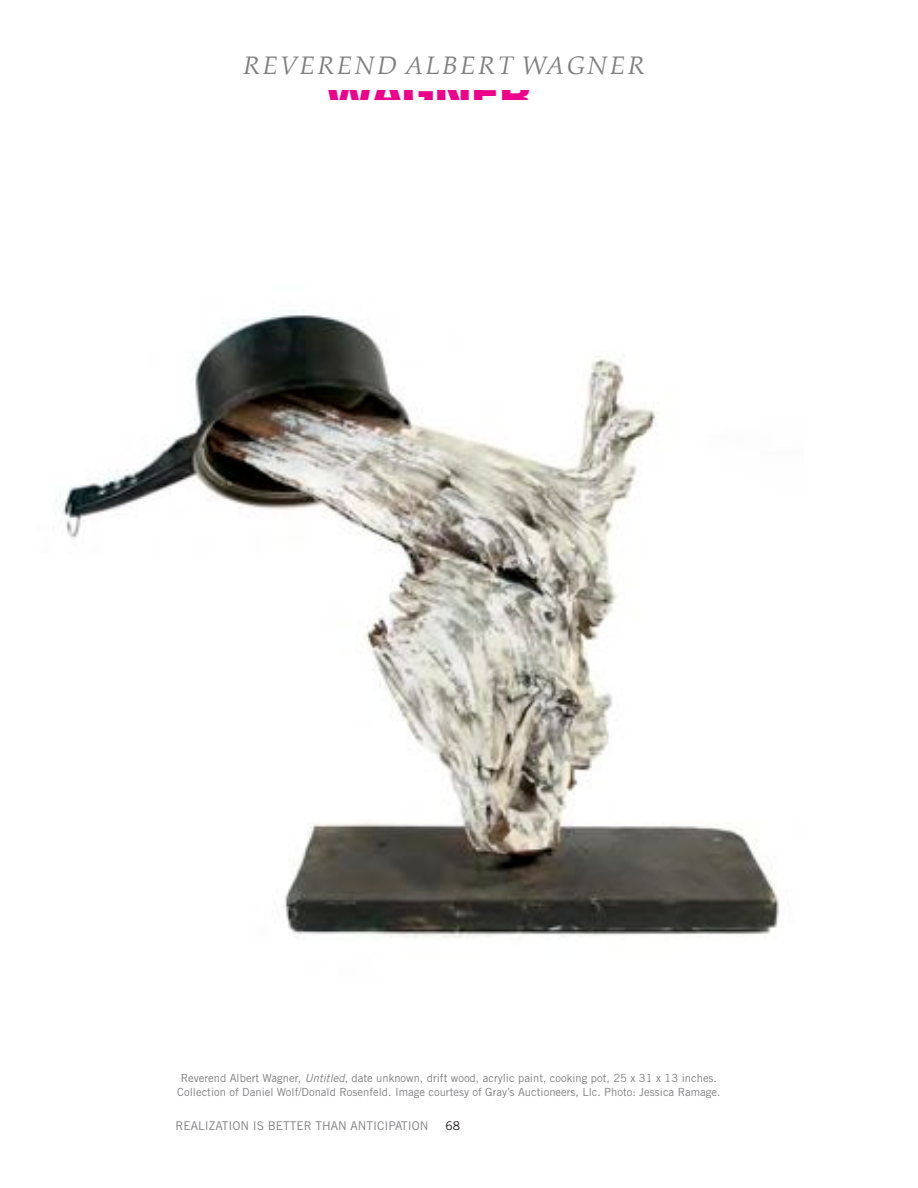
<style>
.page{position:relative;width:918px;height:1188px;background:#fff}
.page>*{position:absolute;margin:0;border:0;box-sizing:border-box;transform-origin:0 0}
.t1{font:700 42px "Eurostile LT Std";color:#ed028c}
.t2{font:italic 25.35px "Palatino Linotype";letter-spacing:.095em;color:#808083}
.t3{font:12px "Trade Gothic";color:#808083}
.t4{font:12px "Trade Gothic";color:#231f20}
.t5{font:11.25px/13.5px "Trade Gothic";color:#808083;text-align:center}
.s1{font-style:italic}
</style>
<div class="page">
<img style="left:61px;top:315px;width:719px;height:623px">
<h2 class="t2" style="left:243px;top:56px;width:403px">REVEREND ALBERT WAGNER</h2>
<h1 class="t1" style="left:326px;top:68px;width:206px">WAGNER</h1>
<p class="t5" style="left:177px;top:1071px;width:545px">Reverend Albert Wagner, <span class="s1">Untitled</span>, date unknown, drift wood, acrylic paint, cooking pot, 25 x 31 x 13 inches.<br>Collection of Daniel Wolf/Donald Rosenfeld. Image courtesy of Gray’s Auctioneers, Llc. Photo: Jessica Ramage.</p>
<p class="t3" style="left:176px;top:1118px;width:255px">REALIZATION IS BETTER THAN ANTICIPATION</p>
<p class="t4" style="left:445px;top:1118px;width:16px">68</p>
</div>
